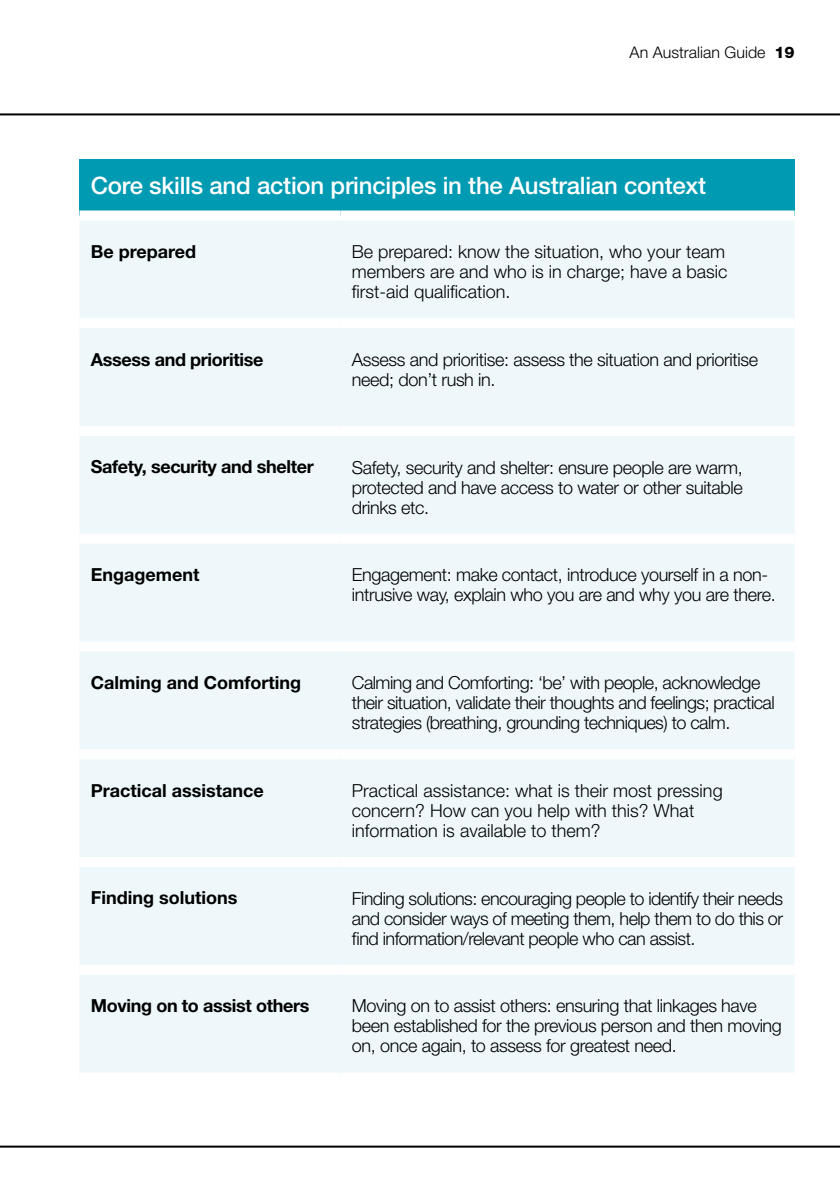
<style>
.page{position:relative;width:840px;height:1191px;background:#fff}
.page>*{position:absolute;margin:0;border:0;box-sizing:border-box;transform-origin:0 0}
.t1{font:500 24px "Helvetica Neue";letter-spacing:-.01em;color:#fff}
.t2{font:300 18px/20px "Helvetica Neue";letter-spacing:-.02em;color:#000}
.t3{font:300 18px/20px "Helvetica Neue";color:#000}
.t4{font:700 18px "Helvetica Neue";color:#000}
.t5{font:700 18px "Helvetica Neue";letter-spacing:-.02em;color:#000}
.t6{font:300 16px "Helvetica Neue";color:#000}
.s1{font-weight:800}
</style>
<div class="page">
<hr style="left:0;top:1145px;width:839px;height:2px;background:#000">
<hr style="left:0;top:113px;width:839px;height:2px;background:#000">
<div style="left:79px;top:159px;width:715px;height:56px;background:#009ab2"></div>
<div style="left:80px;top:221px;width:714px;height:851px;background:#eef8fa"></div>
<div style="left:79px;top:210px;width:261px;height:10px;background:#fff"></div>
<div style="left:340px;top:210px;width:454px;height:10px;background:#fff"></div>
<div style="left:79px;top:318px;width:261px;height:10px;background:#fff"></div>
<div style="left:340px;top:318px;width:454px;height:10px;background:#fff"></div>
<div style="left:79px;top:426px;width:261px;height:10px;background:#fff"></div>
<div style="left:340px;top:426px;width:454px;height:10px;background:#fff"></div>
<div style="left:79px;top:534px;width:261px;height:10px;background:#fff"></div>
<div style="left:340px;top:534px;width:454px;height:10px;background:#fff"></div>
<div style="left:79px;top:641px;width:261px;height:10px;background:#fff"></div>
<div style="left:340px;top:641px;width:454px;height:10px;background:#fff"></div>
<div style="left:79px;top:749px;width:261px;height:10px;background:#fff"></div>
<div style="left:340px;top:749px;width:454px;height:10px;background:#fff"></div>
<div style="left:79px;top:857px;width:261px;height:10px;background:#fff"></div>
<div style="left:340px;top:857px;width:454px;height:10px;background:#fff"></div>
<div style="left:79px;top:964px;width:261px;height:10px;background:#fff"></div>
<div style="left:340px;top:964px;width:454px;height:10px;background:#fff"></div>
<p class="t6" style="left:629px;top:43px;width:166px">An Australian Guide <span class="s1">19</span></p>
<h1 class="t1" style="left:91px;top:171px;width:616px">Core skills and action principles in the Australian context</h1>
<p class="t4" style="left:91px;top:240px;width:107px">Be prepared</p>
<p class="t3" style="left:351px;top:241px;width:377px">Be prepared: know the situation, who your team members are and who is in charge; have a basic first-aid qualification.</p>
<p class="t5" style="left:91px;top:348px;width:174px">Assess and prioritise</p>
<p class="t2" style="left:351px;top:349px;width:407px">Assess and prioritise: assess the situation and prioritise need; don’t rush in.</p>
<p class="t5" style="left:91px;top:456px;width:224px">Safety, security and shelter</p>
<p class="t2" style="left:351px;top:457px;width:392px;text-align:justify">Safety, security and shelter: ensure people are warm, protected and have access to water or other suitable drinks etc.</p>
<p class="t4" style="left:91px;top:563px;width:110px">Engagement</p>
<p class="t2" style="left:351px;top:564px;width:425px">Engagement: make contact, introduce yourself in a non&shy;intrusive way, explain who you are and why you are there.</p>
<p class="t4" style="left:91px;top:671px;width:212px">Calming and Comforting</p>
<p class="t2" style="left:351px;top:672px;width:424px">Calming and Comforting: ‘be’ with people, acknowledge their situation, validate their thoughts and feelings; practical strategies (breathing, grounding techniques) to calm.</p>
<p class="t4" style="left:91px;top:779px;width:174px">Practical assistance</p>
<p class="t3" style="left:351px;top:780px;width:372px">Practical assistance: what is their most pressing concern? How can you help with this? What information is available to them?</p>
<p class="t4" style="left:91px;top:887px;width:148px">Finding solutions</p>
<p class="t2" style="left:351px;top:887px;width:432px;text-align:justify">Finding solutions: encouraging people to identify their needs and consider ways of meeting them, help them to do this or find information/relevant people who can assist.</p>
<p class="t5" style="left:91px;top:994px;width:220px">Moving on to assist others</p>
<p class="t2" style="left:351px;top:995px;width:431px">Moving on to assist others: ensuring that linkages have been established for the previous person and then moving on, once again, to assess for greatest need.</p>
</div>
